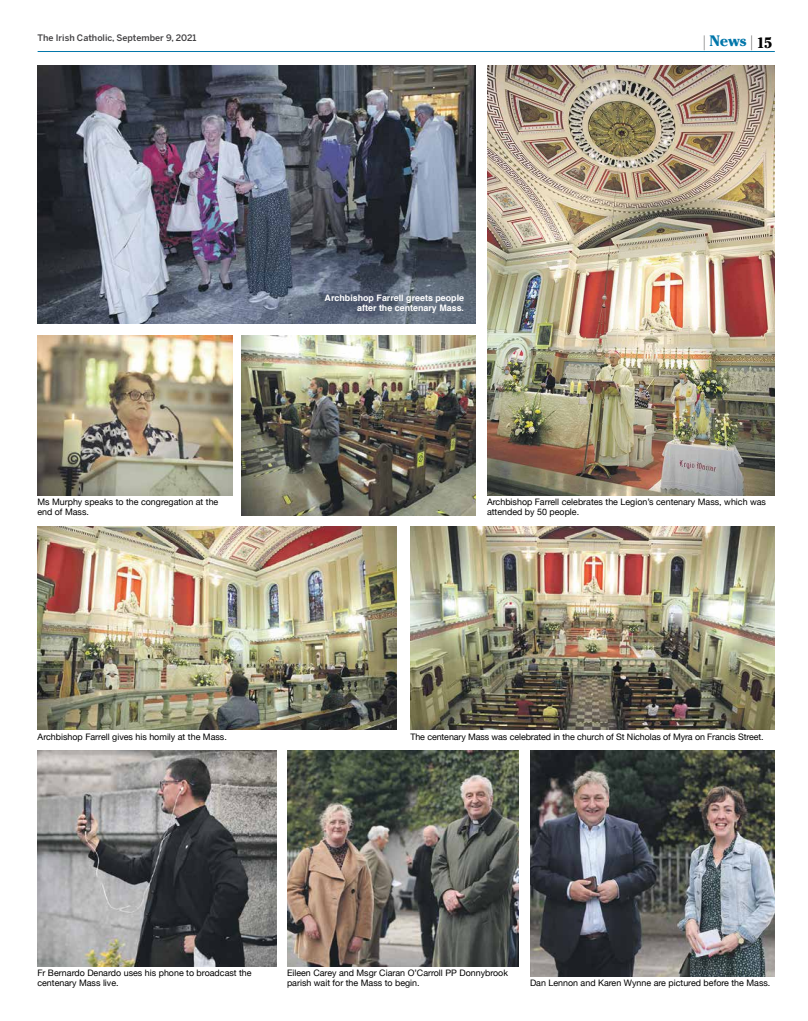
<style>
.page{position:relative;width:808px;height:1021px;background:#fff}
.page>*{position:absolute;margin:0;border:0;box-sizing:border-box;transform-origin:0 0}
.t1{font:700 expanded 15.8px "Criterion URWTOT";letter-spacing:-.01em;color:#0076aa}
.t2{font:8.9px/9.9px "Helvetica Neue";color:#000}
.t3{font:700 8.9px/9.9px "Helvetica";color:#fff;text-align:right}
.t4{font:500 8.9px "Benton Sans";color:#414042}
.s1{font-family:"Helvetica LT";font-weight:400;font-stretch:normal;font-size:14.8px;color:#000}
.s2{font-family:"Helvetica LT";font-weight:400;font-stretch:normal;color:#fff}
.s3{color:#000}
</style>
<div class="page">
<hr style="left:38px;top:51px;width:737px;height:1px;background:#0076aa">
<img style="left:287px;top:750px;width:232px;height:216px">
<img style="left:38px;top:750px;width:238px;height:216px">
<img style="left:487px;top:65px;width:288px;height:430px">
<img style="left:37px;top:526px;width:360px;height:203px">
<img style="left:410px;top:526px;width:365px;height:203px">
<img style="left:38px;top:335px;width:194px;height:160px">
<img style="left:242px;top:335px;width:233px;height:180px">
<img style="left:38px;top:65px;width:437px;height:258px">
<img style="left:530px;top:750px;width:245px;height:226px">
<p class="t4" style="left:38px;top:33px;width:160px">The Irish Catholic, September 9, 2021</p>
<p class="t3" style="left:325px;top:293px;width:141px">Archbishop Farrell greets people after the centenary Mass.</p>
<h1 class="t1" style="left:704px;top:32px;width:70px"><span class="s1">|</span> News <span class="s1">|</span><span class="s2">|</span><span class="s3">15</span></h1>
<p class="t2" style="left:37px;top:497px;width:182px">Ms Murphy speaks to the congregation at the end of Mass.</p>
<p class="t2" style="left:487px;top:497px;width:281px">Archbishop Farrell celebrates the Legion’s centenary Mass, which was attended by 50 people.</p>
<p class="t2" style="left:38px;top:732px;width:191px">Archbishop Farrell gives his homily at the Mass.</p>
<p class="t2" style="left:410px;top:732px;width:355px">The centenary Mass was celebrated in the church of St Nicholas of Myra on Francis Street.</p>
<p class="t2" style="left:37px;top:968px;width:216px">Fr Bernardo Denardo uses his phone to broadcast the centenary Mass live.</p>
<p class="t2" style="left:287px;top:968px;width:223px">Eileen Carey and Msgr Ciaran O’Carroll PP Donnybrook parish wait for the Mass to begin.</p>
<p class="t2" style="left:530px;top:978px;width:242px">Dan Lennon and Karen Wynne are pictured before the Mass.</p>
</div>
